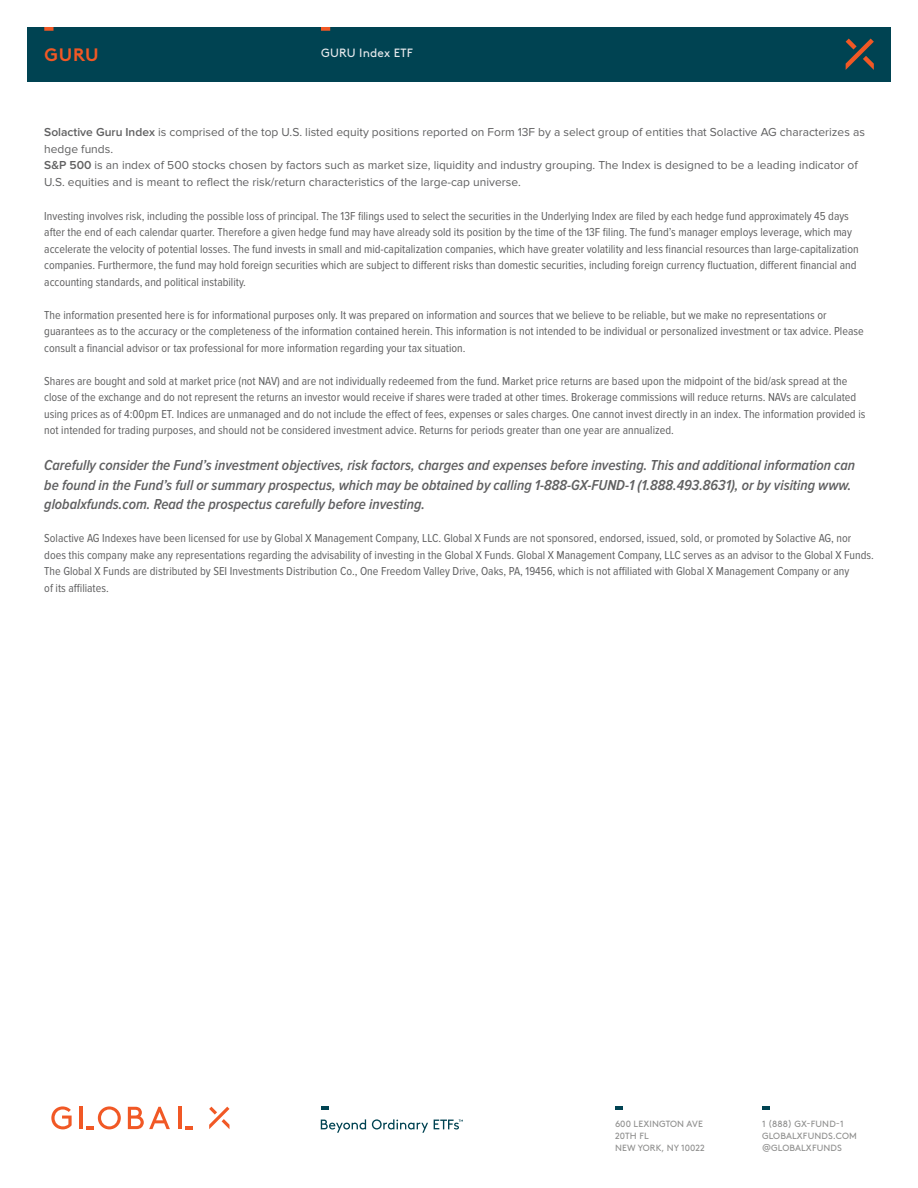
<style>
.page{position:relative;width:918px;height:1188px;background:#fff}
.page>*{position:absolute;margin:0;border:0;box-sizing:border-box;transform-origin:0 0}
.t1{font:700 18px "Brown Std";color:#f15825}
.t2{font:italic 600 15px/19.5px "Proxima Nova Cond";color:#606061}
.t3{font:12px/16.5px "Proxima Nova Cond";color:#606061}
.t4{font:12px/16.5px "Proxima Nova";color:#606061}
.t5{font:12px "Brown Std";letter-spacing:.015em;color:#e8eaed}
.t6{font:9px/12px "Brown Std";letter-spacing:.015em;color:#8f8f8e}
.s1{font-weight:600}
</style>
<div class="page">
<div style="left:27px;top:27px;width:864px;height:54px;background:#004352"></div>
<svg style="left:846px;top:39px;width:28px;height:31px"></svg>
<svg style="left:44px;top:27px;width:10px;height:4px"></svg>
<svg style="left:321px;top:27px;width:9px;height:4px"></svg>
<svg style="left:128px;top:1107px;width:42px;height:22px"></svg>
<svg style="left:209px;top:1107px;width:20px;height:22px"></svg>
<hr style="left:178px;top:1107px;width:4px;height:22px;background:#f15825">
<svg style="left:185px;top:1126px;width:8px;height:3px"></svg>
<svg style="left:51px;top:1106px;width:21px;height:23px"></svg>
<hr style="left:80px;top:1107px;width:3px;height:22px;background:#f15825">
<svg style="left:86px;top:1106px;width:35px;height:23px"></svg>
<svg style="left:762px;top:1106px;width:8px;height:4px"></svg>
<svg style="left:615px;top:1106px;width:8px;height:4px"></svg>
<svg style="left:321px;top:1106px;width:8px;height:4px"></svg>
<svg style="left:321px;top:1119px;width:45px;height:14px"></svg>
<svg style="left:372px;top:1119px;width:56px;height:14px"></svg>
<svg style="left:434px;top:1120px;width:29px;height:10px"></svg>
<h1 class="t1" style="left:44px;top:44px;width:56px">GURU</h1>
<p class="t5" style="left:321px;top:46px;width:93px">GURU Index ETF</p>
<p class="t4" style="left:44px;top:124px;width:822px"><span class="s1">Solactive Guru Index</span> is comprised of the top U.S. listed equity positions reported on Form 13F by a select group of entities that Solactive AG characterizes as hedge funds.<br><span class="s1">S&amp;P 500</span> is an index of 500 stocks chosen by factors such as market size, liquidity and industry grouping. The Index is designed to be a leading indicator of U.S. equities and is meant to reflect the risk/return characteristics of the large-cap universe.</p>
<p class="t3" style="left:44px;top:208px;width:816px">Investing involves risk, including the possible loss of principal. The 13F filings used to select the securities in the Underlying Index are filed by each hedge fund approximately 45 days after the end of each calendar quarter. Therefore a given hedge fund may have already sold its position by the time of the 13F filing. The fund’s manager employs leverage, which may accelerate the velocity of potential losses. The fund invests in small and mid-capitalization companies, which have greater volatility and less financial resources than large-capitalization companies. Furthermore, the fund may hold foreign securities which are subject to different risks than domestic securities, including foreign currency fluctuation, different financial and accounting standards, and political instability.</p>
<p class="t3" style="left:44px;top:307px;width:821px">The information presented here is for informational purposes only. It was prepared on information and sources that we believe to be reliable, but we make no representations or guarantees as to the accuracy or the completeness of the information contained herein. This information is not intended to be individual or personalized investment or tax advice. Please consult a financial advisor or tax professional for more information regarding your tax situation.</p>
<p class="t3" style="left:44px;top:373px;width:823px">Shares are bought and sold at market price (not NAV) and are not individually redeemed from the fund. Market price returns are based upon the midpoint of the bid/ask spread at the close of the exchange and do not represent the returns an investor would receive if shares were traded at other times. Brokerage commissions will reduce returns. NAVs are calculated using prices as of 4:00pm ET. Indices are unmanaged and do not include the effect of fees, expenses or sales charges. One cannot invest directly in an index. The information provided is not intended for trading purposes, and should not be considered investment advice. Returns for periods greater than one year are annualized.</p>
<p class="t2" style="left:44px;top:456px;width:812px">Carefully consider the Fund’s investment objectives, risk factors, charges and expenses before investing. This and additional information can be found in the Fund’s full or summary prospectus, which may be obtained by calling 1-888-GX-FUND-1 (1.888.493.8631), or by visiting www. globalxfunds.com. Read the prospectus carefully before investing.</p>
<p class="t3" style="left:44px;top:530px;width:831px">Solactive AG Indexes have been licensed for use by Global X Management Company, LLC. Global X Funds are not sponsored, endorsed, issued, sold, or promoted by Solactive AG, nor does this company make any representations regarding the advisability of investing in the Global X Funds. Global X Management Company, LLC serves as an advisor to the Global X Funds.<br>The Global X Funds are distributed by SEI Investments Distribution Co., One Freedom Valley Drive, Oaks, PA, 19456, which is not affiliated with Global X Management Company or any<br>of its affiliates.</p>
<p class="t6" style="left:615px;top:1118px;width:91px">600 LEXINGTON AVE<br>20TH FL<br>NEW YORK, NY 10022</p>
<p class="t6" style="left:762px;top:1118px;width:97px">1 (888) GX-FUND-1<br>GLOBALXFUNDS.COM @GLOBALXFUNDS</p>
</div>
